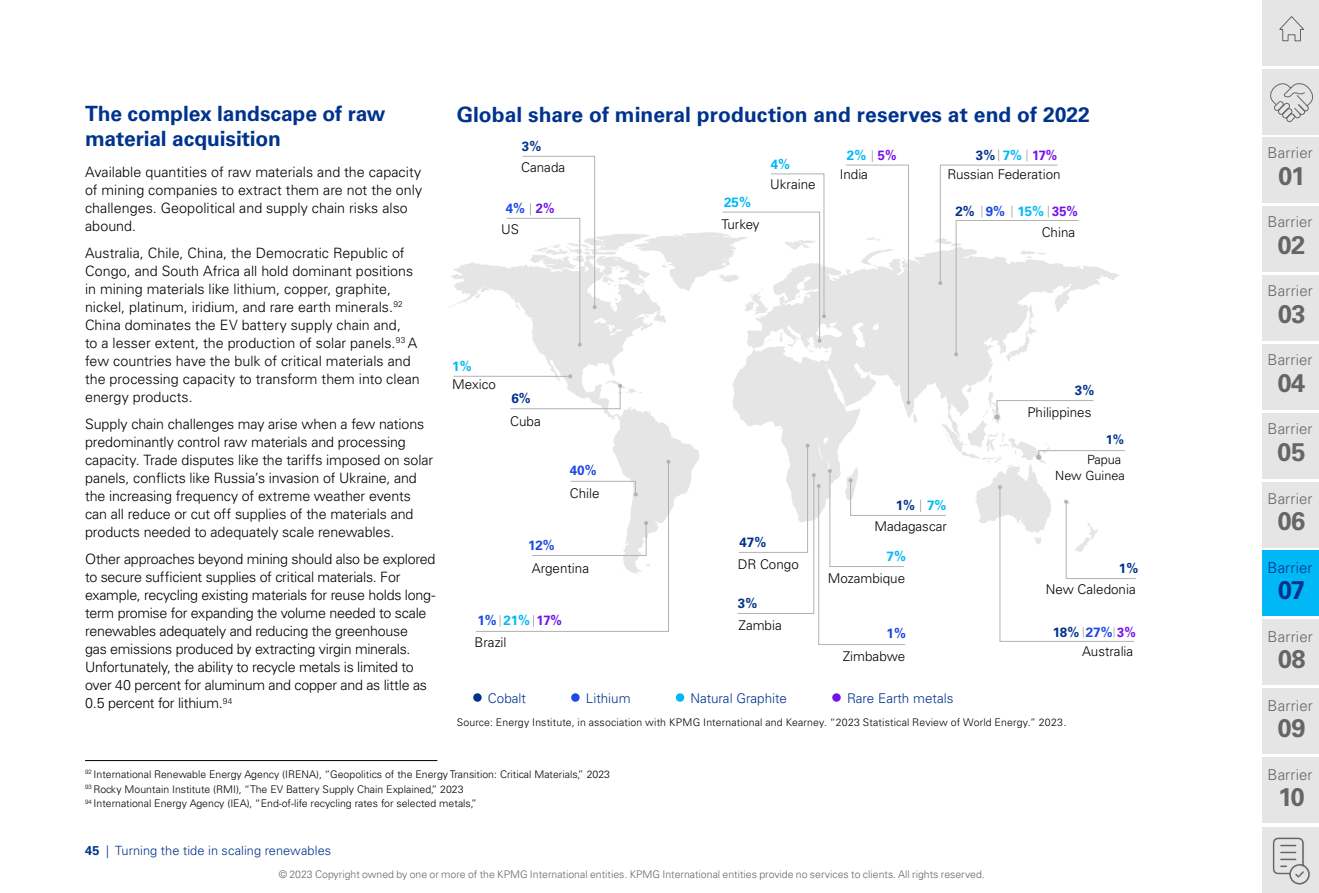
<style>
.page{position:relative;width:1319px;height:893px;background:#fff}
.page>*{position:absolute;margin:0;border:0;box-sizing:border-box;transform-origin:0 0}
.t1{font:700 25.5px "Univers LT Std";letter-spacing:-.015em;color:#666}
.t2{font:700 25.5px "Univers LT Std";color:#00338d}
.t3{font:700 21px/25.2px "Univers LT Std";color:#00338d}
.t4{font:300 15px "Univers LT Std";letter-spacing:.01em;color:#666}
.t5{font:300 15px "Univers LT Std";letter-spacing:.01em;color:#00338d}
.t6{font:300 14.25px/18px "Univers LT Std";letter-spacing:-.005em;color:#000}
.t7{font:300 13.35px "Univers LT Std";color:#000}
.t8{font:300 13.35px "Univers LT Std";color:#00338d}
.t9{font:700 13.35px "Univers LT Std";color:#00b8f5}
.t10{font:700 13.35px "Univers LT Std";color:#00338d}
.t11{font:700 13.35px "Univers LT Std";color:#1e49e2}
.t12{font:700 13.35px "Univers LT Std";color:#7213ea;scale:.96 1}
.t13{font:300 12.75px "Univers LT Std";letter-spacing:.005em;color:#00338d}
.t14{font:300 12.75px/15.3px "Univers LT Std";color:#000;text-align:right}
.t15{font:700 12.75px "Univers LT Std";color:#00338d}
.t16{font:300 10.5px/14.7px "Univers LT Std";color:#000}
.t17{font:300 10.5px "Univers LT Std";color:#666}
.s1{color:#7213ea}
.s2{color:#1e49e2}
.s3{color:#00338d}
.s4{color:#00b8f5}
.s5{font-weight:700}
</style>
<div class="page">
<hr style="left:85px;top:760px;width:352px;height:1px;background:#000">
<div style="left:473px;top:693px;width:8px;height:9px;background:#00338d;border-radius:50%"></div>
<div style="left:571px;top:693px;width:8px;height:9px;background:#1e49e2;border-radius:50%"></div>
<svg style="left:675px;top:693px;width:9px;height:9px"></svg>
<div style="left:832px;top:693px;width:8px;height:9px;background:#7213ea;border-radius:50%"></div>
<img style="left:450px;top:233px;width:668px;height:290px">
<svg style="left:721px;top:173px;width:104px;height:170px"></svg>
<svg style="left:938px;top:149px;width:140px;height:207px"></svg>
<svg style="left:845px;top:150px;width:65px;height:255px"></svg>
<svg style="left:997px;top:485px;width:139px;height:157px"></svg>
<svg style="left:994px;top:400px;width:99px;height:20px"></svg>
<svg style="left:509px;top:384px;width:113px;height:25px"></svg>
<svg style="left:475px;top:460px;width:195px;height:172px"></svg>
<svg style="left:506px;top:156px;width:90px;height:191px"></svg>
<svg style="left:736px;top:444px;width:210px;height:201px"></svg>
<svg style="left:1035px;top:450px;width:90px;height:10px"></svg>
<hr style="left:453px;top:376px;width:117px;height:1px;background:#b2b2b2">
<svg style="left:568px;top:374px;width:4px;height:4px"></svg>
<div style="left:1262px;top:69px;width:56px;height:66px;background:#e5e5e5"></div>
<svg style="left:1270px;top:83px;width:43px;height:40px"></svg>
<div style="left:1262px;top:827px;width:56px;height:66px;background:#e5e5e5"></div>
<svg style="left:1272px;top:837px;width:38px;height:48px"></svg>
<div style="left:1262px;top:137px;width:56px;height:66px;background:#e5e5e5"></div>
<div style="left:1262px;top:206px;width:56px;height:66px;background:#e5e5e5"></div>
<div style="left:1262px;top:275px;width:56px;height:65px;background:#e5e5e5"></div>
<div style="left:1262px;top:344px;width:56px;height:65px;background:#e5e5e5"></div>
<div style="left:1262px;top:413px;width:56px;height:65px;background:#e5e5e5"></div>
<div style="left:1262px;top:482px;width:56px;height:65px;background:#e5e5e5"></div>
<div style="left:1262px;top:620px;width:56px;height:65px;background:#e5e5e5"></div>
<div style="left:1262px;top:688px;width:56px;height:66px;background:#e5e5e5"></div>
<div style="left:1262px;top:757px;width:56px;height:66px;background:#e5e5e5"></div>
<div style="left:1262px;top:0;width:56px;height:66px;background:#e5e5e5"></div>
<svg style="left:1279px;top:16px;width:25px;height:26px"></svg>
<div style="left:1262px;top:551px;width:56px;height:65px;background:#00b8f5"></div>
<h2 class="t3" style="left:85px;top:101px;width:302px">The complex landscape of raw material acquisition</h2>
<p class="t6" style="left:85px;top:163px;width:338px">Available quantities of raw materials and the capacity of mining companies to extract them are not the only challenges. Geopolitical and supply chain risks also abound.</p>
<p class="t6" style="left:85px;top:244px;width:336px">Australia, Chile, China, the Democratic Republic of Congo, and South Africa all hold dominant positions in mining materials like lithium, copper, graphite, nickel, platinum, iridium, and rare earth minerals.<sup>92<br></sup>China dominates the EV battery supply chain and,<br>to a lesser extent, the production of solar panels.<sup>93</sup> A few countries have the bulk of critical materials and the processing capacity to transform them into clean energy products.</p>
<p class="t6" style="left:85px;top:415px;width:349px">Supply chain challenges may arise when a few nations predominantly control raw materials and processing capacity. Trade disputes like the tariffs imposed on solar panels, conflicts like Russia’s invasion of Ukraine, and the increasing frequency of extreme weather events can all reduce or cut off supplies of the materials and products needed to adequately scale renewables.</p>
<p class="t6" style="left:85px;top:550px;width:352px">Other approaches beyond mining should also be explored to secure sufficient supplies of critical materials. For example, recycling existing materials for reuse holds long&shy;term promise for expanding the volume needed to scale renewables adequately and reducing the greenhouse<br>gas emissions produced by extracting virgin minerals.<br>Unfortunately, the ability to recycle metals is limited to over 40 percent for aluminum and copper and as little as 0.5 percent for lithium.<sup>94</sup></p>
<h2 class="t3" style="left:456px;top:102px;width:634px">Global share of mineral production and reserves at end of 2022</h2>
<p class="t10" style="left:522px;top:139px;width:21px">3%</p>
<p class="t7" style="left:521px;top:159px;width:45px">Canada</p>
<p class="t11" style="left:505px;top:201px;width:50px">4% <span class="s1">2%</span></p>
<p class="t7" style="left:501px;top:221px;width:19px">US</p>
<p class="t9" style="left:452px;top:359px;width:21px">1%</p>
<p class="t7" style="left:452px;top:377px;width:45px">Mexico</p>
<p class="t10" style="left:511px;top:391px;width:21px">6%</p>
<p class="t7" style="left:510px;top:413px;width:32px">Cuba</p>
<p class="t11" style="left:569px;top:463px;width:28px">40%</p>
<p class="t7" style="left:569px;top:485px;width:31px">Chile</p>
<p class="t11" style="left:528px;top:537px;width:28px">12%</p>
<p class="t7" style="left:531px;top:560px;width:59px">Argentina</p>
<p class="t9" style="left:477px;top:612px;width:54px"><span class="s2">1%</span> 21%</p>
<p class="t7" style="left:474px;top:635px;width:33px">Brazil</p>
<p class="t12" style="left:536px;top:612px;width:28px">17%</p>
<p class="t9" style="left:724px;top:194px;width:28px">25%</p>
<p class="t7" style="left:721px;top:216px;width:40px">Turkey</p>
<p class="t9" style="left:770px;top:156px;width:21px">4%</p>
<p class="t7" style="left:770px;top:176px;width:47px">Ukraine</p>
<p class="t9" style="left:846px;top:148px;width:51px">2% <span class="s1">5%</span></p>
<p class="t7" style="left:839px;top:166px;width:30px">India</p>
<p class="t10" style="left:975px;top:147px;width:21px">3%</p>
<p class="t9" style="left:1002px;top:147px;width:21px">7%</p>
<p class="t12" style="left:1031px;top:147px;width:28px">17%</p>
<p class="t7" style="left:947px;top:166px;width:115px">Russian Federation</p>
<p class="t9" style="left:955px;top:203px;width:124px"><span class="s3">2%</span> <span class="s2">9%</span> 15% <span class="s1">35%</span></p>
<p class="t7" style="left:1041px;top:224px;width:35px">China</p>
<p class="t10" style="left:739px;top:534px;width:28px">47%</p>
<p class="t7" style="left:737px;top:556px;width:63px">DR Congo</p>
<p class="t10" style="left:737px;top:596px;width:21px">3%</p>
<p class="t7" style="left:738px;top:617px;width:45px">Zambia</p>
<p class="t10" style="left:895px;top:498px;width:52px">1% <span class="s4">7%</span></p>
<p class="t7" style="left:874px;top:518px;width:74px">Madagascar</p>
<p class="t9" style="left:886px;top:549px;width:21px">7%</p>
<p class="t7" style="left:827px;top:570px;width:79px">Mozambique</p>
<p class="t11" style="left:886px;top:626px;width:21px">1%</p>
<p class="t7" style="left:842px;top:648px;width:64px">Zimbabwe</p>
<p class="t10" style="left:1074px;top:383px;width:21px">3%</p>
<p class="t7" style="left:1027px;top:404px;width:66px">Philippines</p>
<p class="t15" style="left:1105px;top:432px;width:20px">1%</p>
<p class="t14" style="left:1055px;top:452px;width:71px">Papua<br>New Guinea</p>
<p class="t10" style="left:1118px;top:561px;width:21px">1%</p>
<p class="t7" style="left:1045px;top:581px;width:91px">New Caledonia</p>
<p class="t10" style="left:1052px;top:624px;width:85px">18% <span class="s2">27%</span> <span class="s1">3%</span></p>
<p class="t7" style="left:1082px;top:643px;width:53px">Australia</p>
<p class="t8" style="left:488px;top:690px;width:39px">Cobalt</p>
<p class="t8" style="left:586px;top:690px;width:46px">Lithium</p>
<p class="t8" style="left:690px;top:690px;width:98px">Natural Graphite</p>
<p class="t8" style="left:846px;top:690px;width:108px">Rare Earth metals</p>
<p class="t16" style="left:456px;top:715px;width:611px">Source: Energy Institute, in association with KPMG International and Kearney. “2023 Statistical Review of World Energy.” 2023.</p>
<p class="t16" style="left:85px;top:767px;width:526px"><sup>92</sup> International Renewable Energy Agency (IRENA), “Geopolitics of the Energy Transition: Critical Materials,” 2023<br><sup>93</sup> Rocky Mountain Institute (RMI), “The EV Battery Supply Chain Explained,” 2023<br><sup>94</sup> International Energy Agency (IEA), “End-of-life recycling rates for selected metals,”</p>
<p class="t13" style="left:85px;top:842px;width:247px"><span class="s5">45</span> | Turning the tide in scaling renewables</p>
<p class="t17" style="left:279px;top:868px;width:707px">© 2023 Copyright owned by one or more of the KPMG International entities. KPMG International entities provide no services to clients. All rights reserved.</p>
<p class="t4" style="left:1267px;top:144px;width:47px">Barrier</p>
<h1 class="t1" style="left:1277px;top:161px;width:29px">01</h1>
<p class="t4" style="left:1267px;top:213px;width:47px">Barrier</p>
<h1 class="t1" style="left:1277px;top:230px;width:29px">02</h1>
<p class="t4" style="left:1267px;top:282px;width:47px">Barrier</p>
<h1 class="t1" style="left:1277px;top:299px;width:29px">03</h1>
<p class="t4" style="left:1267px;top:351px;width:47px">Barrier</p>
<h1 class="t1" style="left:1276px;top:368px;width:30px">04</h1>
<p class="t4" style="left:1267px;top:420px;width:47px">Barrier</p>
<h1 class="t1" style="left:1276px;top:437px;width:30px">05</h1>
<p class="t4" style="left:1267px;top:490px;width:47px">Barrier</p>
<h1 class="t1" style="left:1277px;top:506px;width:30px">06</h1>
<p class="t5" style="left:1267px;top:559px;width:47px">Barrier</p>
<h1 class="t2" style="left:1277px;top:575px;width:29px">07</h1>
<p class="t4" style="left:1267px;top:628px;width:47px">Barrier</p>
<h1 class="t1" style="left:1277px;top:644px;width:29px">08</h1>
<p class="t4" style="left:1267px;top:697px;width:47px">Barrier</p>
<h1 class="t1" style="left:1277px;top:713px;width:30px">09</h1>
<p class="t4" style="left:1267px;top:765px;width:47px">Barrier</p>
<h1 class="t1" style="left:1277px;top:782px;width:28px">10</h1>
</div>
